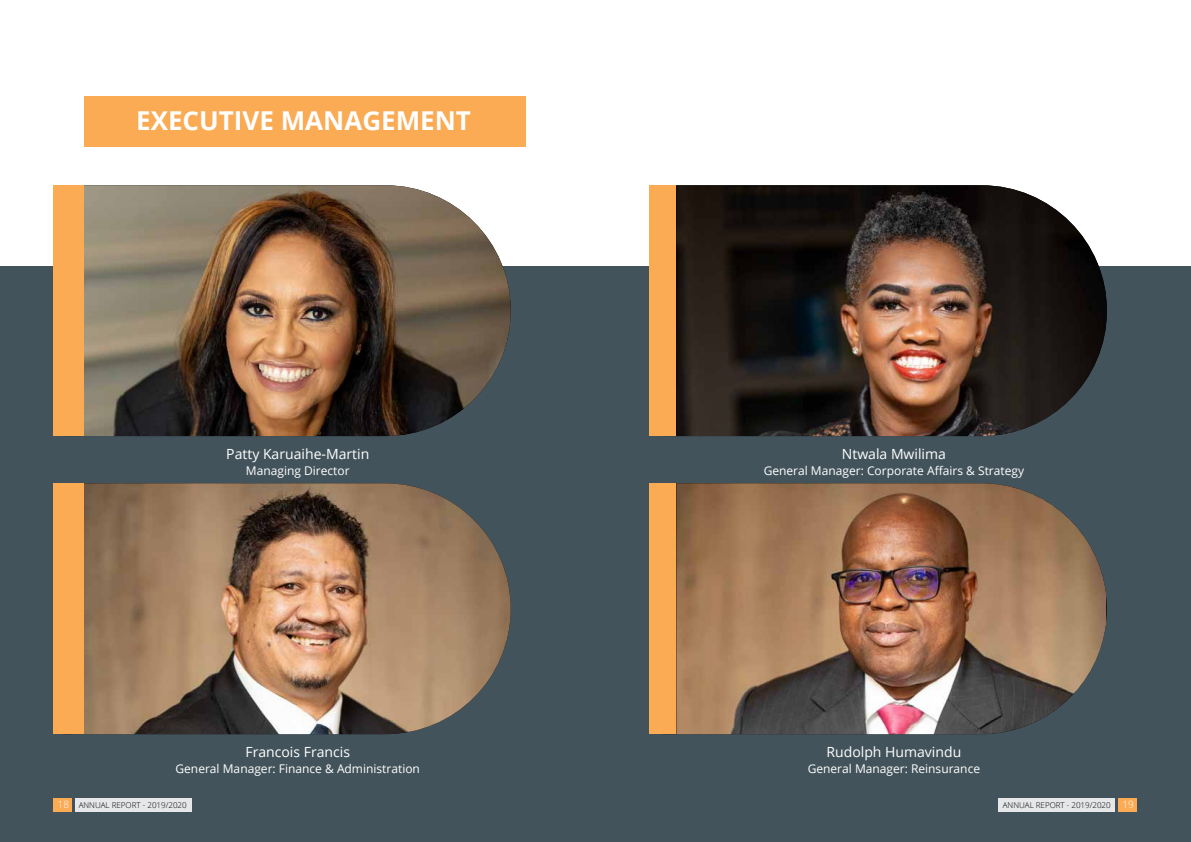
<style>
.page{position:relative;width:1191px;height:842px;background:#fff}
.page>*{position:absolute;margin:0;border:0;box-sizing:border-box;transform-origin:0 0}
.t1{font:700 26px "Open Sans";color:#fff}
.t2{font:14px "Open Sans";color:#fff}
.t3{font:12px "Open Sans";color:#fff}
.t4{font:300 8px "Open Sans";color:#000}
.s1{font-size:10px;color:#fff}
</style>
<div class="page">
<div style="left:0;top:267px;width:1191px;height:575px;background:#43535b"></div>
<div style="left:84px;top:96px;width:441px;height:51px;background:#faab54"></div>
<img style="left:84px;top:185px;width:427px;height:251px">
<img style="left:676px;top:185px;width:431px;height:251px">
<img style="left:84px;top:483px;width:427px;height:251px">
<img style="left:676px;top:483px;width:430px;height:251px">
<div style="left:54px;top:185px;width:30px;height:251px;background:#faab54"></div>
<div style="left:649px;top:185px;width:27px;height:251px;background:#faab54"></div>
<div style="left:54px;top:483px;width:30px;height:251px;background:#faab54"></div>
<div style="left:649px;top:483px;width:27px;height:251px;background:#faab54"></div>
<div style="left:54px;top:798px;width:18px;height:13px;background:#faab54"></div>
<div style="left:1118px;top:798px;width:19px;height:13px;background:#faab54"></div>
<div style="left:76px;top:798px;width:116px;height:13px;background:#e6e7e8"></div>
<div style="left:998px;top:798px;width:117px;height:13px;background:#e6e7e8"></div>
<h1 class="t1" style="left:136px;top:103px;width:336px">EXECUTIVE MANAGEMENT</h1>
<p class="t2" style="left:226px;top:445px;width:144px">Patty Karuaihe-Martin</p>
<p class="t3" style="left:246px;top:463px;width:105px">Managing Director</p>
<p class="t2" style="left:245px;top:743px;width:106px">Francois Francis</p>
<p class="t3" style="left:175px;top:761px;width:246px">General Manager: Finance &amp; Administration</p>
<p class="t2" style="left:842px;top:445px;width:106px">Ntwala Mwilima</p>
<p class="t3" style="left:763px;top:463px;width:262px">General Manager: Corporate Affairs &amp; Strategy</p>
<p class="t2" style="left:826px;top:743px;width:136px">Rudolph Humavindu</p>
<p class="t3" style="left:807px;top:761px;width:174px">General Manager: Reinsurance</p>
<p class="t4" style="left:58px;top:799px;width:130px"><span class="s1">18</span> ANNUAL REPORT - 2019/2020</p>
<p class="t4" style="left:1002px;top:799px;width:133px">ANNUAL REPORT - 2019/2020 <span class="s1">19</span></p>
</div>
